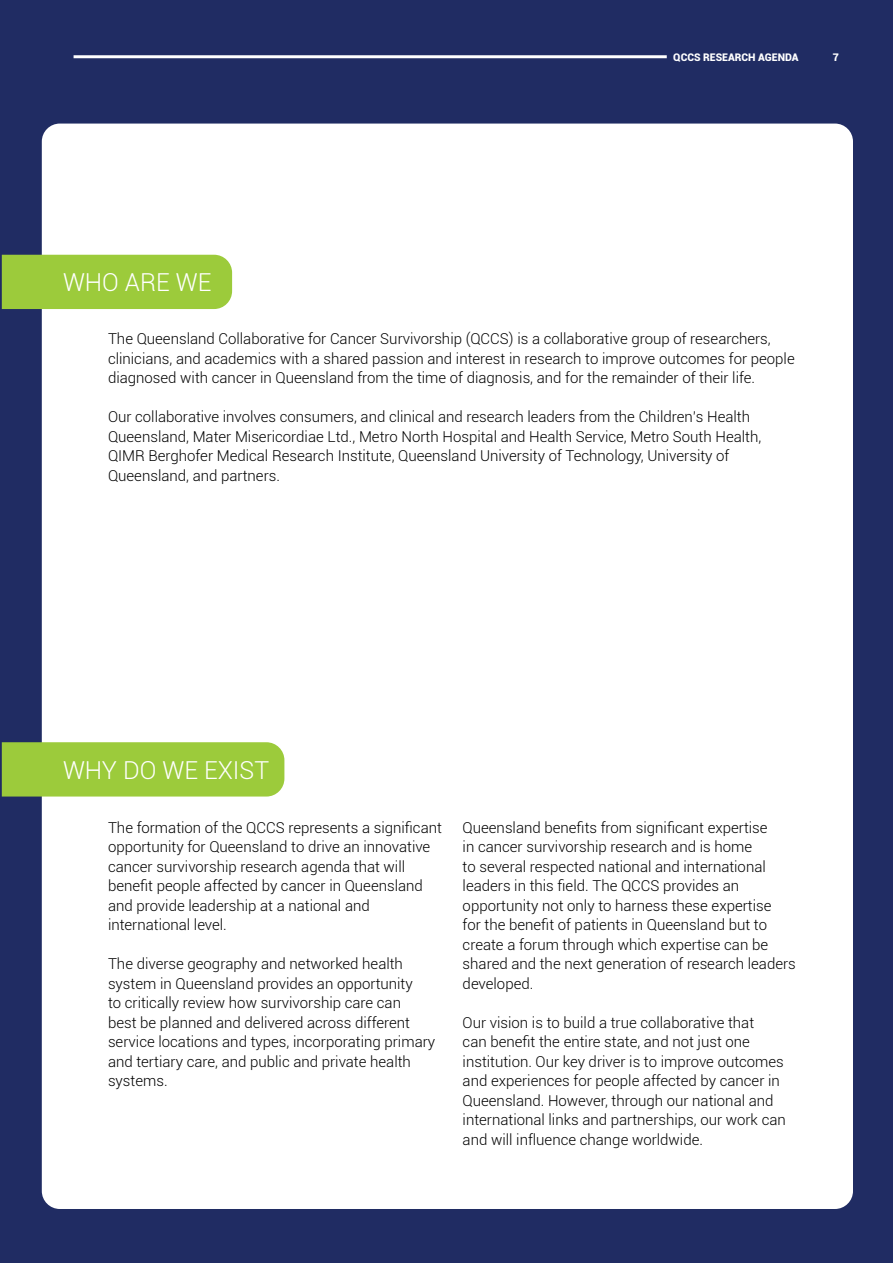
<style>
.page{position:relative;width:893px;height:1263px;background:#202c63}
.page>*{position:absolute;margin:0;border:0;box-sizing:border-box;transform-origin:0 0}
.t1{font:300 24.75px "Roboto";color:#fff}
.t2{font:300 15px/19.5px "Roboto";color:#000}
.t3{font:900 10.5px "Roboto";color:#fff}
</style>
<div class="page">
<div style="left:42px;top:124px;width:811px;height:1085px;background:#fff;border-radius:18px"></div>
<div style="left:2px;top:255px;width:230px;height:54px;background:#9ccb3b"></div>
<div style="left:2px;top:742px;width:282px;height:54px;background:#9ccb3b"></div>
<hr style="left:74px;top:55px;width:593px;height:3px;background:#fff">
<h1 class="t1" style="left:63px;top:265px;width:150px">WHO ARE WE</h1>
<p class="t3" style="left:673px;top:50px;width:127px">QCCS RESEARCH AGENDA</p>
<p class="t3" style="left:833px;top:50px;width:8px">7</p>
<p class="t2" style="left:108px;top:329px;width:688px">The Queensland Collaborative for Cancer Survivorship (QCCS) is a collaborative group of researchers, clinicians, and academics with a shared passion and interest in research to improve outcomes for people diagnosed with cancer in Queensland from the time of diagnosis, and for the remainder of their life.</p>
<p class="t2" style="left:108px;top:407px;width:655px">Our collaborative involves consumers, and clinical and research leaders from the Children’s Health Queensland, Mater Misericordiae Ltd., Metro North Hospital and Health Service, Metro South Health, QIMR Berghofer Medical Research Institute, Queensland University of Technology, University of Queensland, and partners.</p>
<h1 class="t1" style="left:63px;top:753px;width:208px">WHY DO WE EXIST</h1>
<p class="t2" style="left:108px;top:817px;width:335px">The formation of the QCCS represents a significant opportunity for Queensland to drive an innovative cancer survivorship research agenda that will benefit people affected by cancer in Queensland and provide leadership at a national and international level.</p>
<p class="t2" style="left:108px;top:954px;width:329px">The diverse geography and networked health system in Queensland provides an opportunity<br>to critically review how survivorship care can<br>best be planned and delivered across different service locations and types, incorporating primary and tertiary care, and public and private health systems.</p>
<p class="t2" style="left:463px;top:817px;width:335px">Queensland benefits from significant expertise<br>in cancer survivorship research and is home<br>to several respected national and international leaders in this field. The QCCS provides an opportunity not only to harness these expertise<br>for the benefit of patients in Queensland but to create a forum through which expertise can be shared and the next generation of research leaders developed.</p>
<p class="t2" style="left:463px;top:1012px;width:325px">Our vision is to build a true collaborative that<br>can benefit the entire state, and not just one institution. Our key driver is to improve outcomes and experiences for people affected by cancer in Queensland. However, through our national and international links and partnerships, our work can and will influence change worldwide.</p>
</div>
